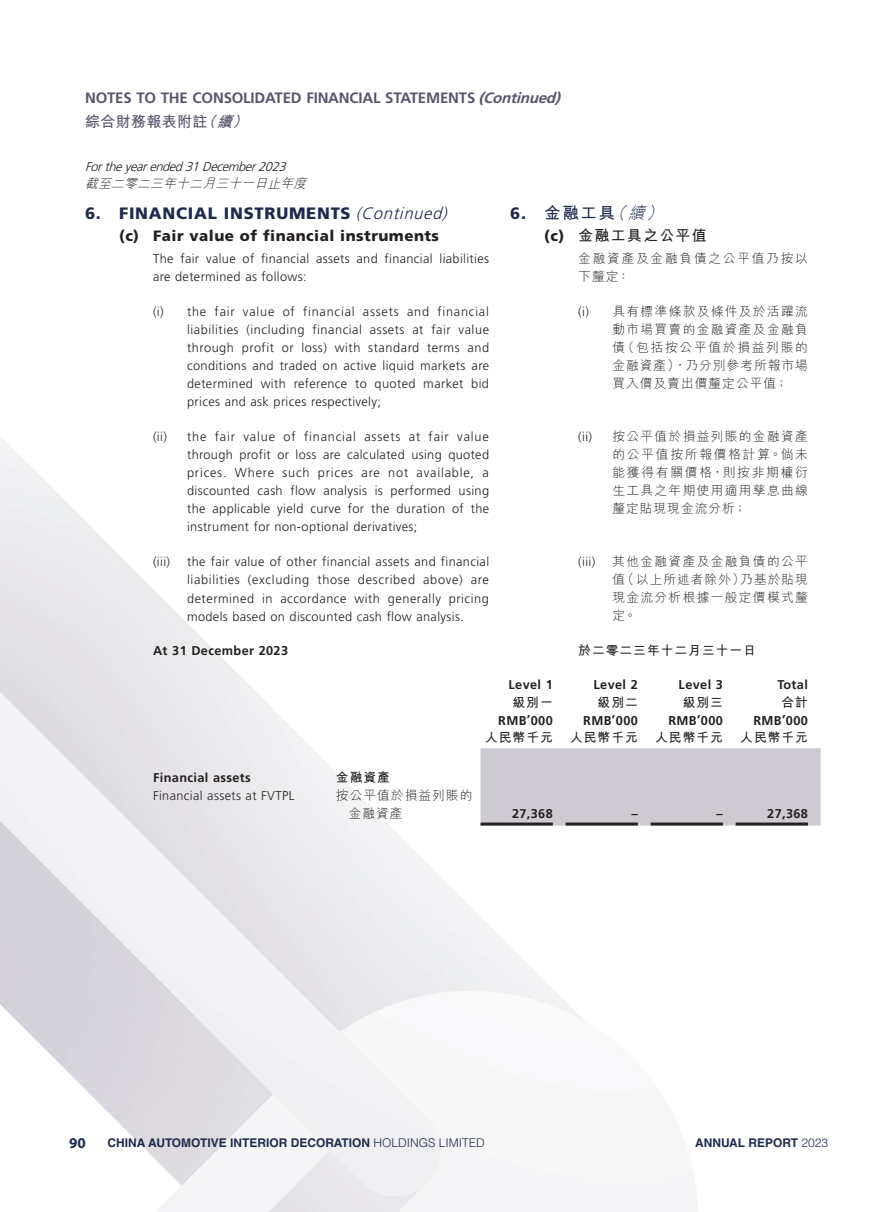
<style>
.page{position:relative;width:893px;height:1212px;background:#fff}
.page>*{position:absolute;margin:0;border:0;box-sizing:border-box;transform-origin:0 0}
.t1{font:900 16.5px "Frutiger LT Std";letter-spacing:.045em;color:#202a4c}
.t2{font:700 16.5px "M Hei HK";color:#202a4c}
.t3{font:700 15px "Frutiger LT Std";letter-spacing:-.015em;color:#56556e}
.t4{font:900 15px "Frutiger LT Std";letter-spacing:.03em;color:#231f20}
.t5{font:700 15px "M Hei HK";letter-spacing:.02em;color:#56556e}
.t6{font:700 15px "M Hei HK";letter-spacing:.08em;color:#231f20}
.t7{font:700 15px "Myriad Pro";color:#202a4c}
.t8{font:300 12.75px/18px "Frutiger LT Std";letter-spacing:.03em;color:#231f20;text-align:justify}
.t9{font:300 12.75px/18px "M Hei HK";letter-spacing:.105em;color:#231f20;text-align:justify}
.t10{font:700 12.75px "Frutiger LT Std";letter-spacing:.03em;color:#231f20}
.t11{font:700 12.75px "M Hei HK";letter-spacing:.08em;color:#231f20}
.t12{font:italic 300 12.75px "Frutiger LT Std";color:#231f20}
.t13{font:300 12.75px/18px "M Hei HK";letter-spacing:.135em;color:#231f20}
.t14{font:italic 300 12.75px "M Hei HK";color:#231f20}
.t15{font:300 12.75px/17.7px "M Hei HK";letter-spacing:.08em;color:#231f20}
.t16{font:700 12px "Helvetica LT Std";color:#202a4c}
.s1{font-style:italic}
.s2{font-family:"Frutiger LT Std";font-weight:900}
.s3{font-weight:300;font-style:italic}
.s4{font-family:"Frutiger LT Std"}
.s5{font-weight:300}
</style>
<div class="page">
<img style="left:0;top:437px;width:821px;height:775px">
<div style="left:480px;top:748px;width:341px;height:77px;background:#cdcad2"></div>
<hr style="left:480px;top:822px;width:73px;height:3px;background:#231f20">
<hr style="left:566px;top:822px;width:72px;height:3px;background:#231f20">
<hr style="left:651px;top:822px;width:72px;height:3px;background:#231f20">
<hr style="left:736px;top:822px;width:72px;height:3px;background:#231f20">
<p class="t3" style="left:85px;top:89px;width:481px">NOTES TO THE CONSOLIDATED FINANCIAL STATEMENTS <span class="s1">(Continued)</span></p>
<p class="t5" style="left:85px;top:110px;width:169px">綜合財務報表附註<span class="s1">（續）</span></p>
<p class="t12" style="left:85px;top:159px;width:206px">Fortheyearended31December2023</p>
<p class="t14" style="left:85px;top:177px;width:226px">截至二零二三年十二月三十一日止年度</p>
<p class="t2" style="left:510px;top:201px;width:158px"><span class="s2">6.</span> 金融工具<span class="s3">（續）</span></p>
<p class="t6" style="left:544px;top:225px;width:164px"><span class="s2">(c)</span> 金融工具之公平值</p>
<p class="t13" style="left:578px;top:249px;width:231px">金融資產及金融負債之公平值乃按以下釐定：</p>
<p class="t9" style="left:612px;top:302px;width:197px;text-indent:-34px"><span class="s4">(i)</span> 具有標準條款及條件及於活躍流動市場買賣的金融資產及金融負債（包括按公平值於損益列賬的金融資產），乃分別參考所報市場買入價及賣出價釐定公平值；</p>
<p class="t1" style="left:85px;top:203px;width:368px">6. FINANCIAL INSTRUMENTS <span class="s3">(Continued)</span></p>
<p class="t4" style="left:119px;top:227px;width:322px">(c) Fair value of financial instruments</p>
<p class="t8" style="left:153px;top:250px;width:338px">The fair value of financial assets and financial liabilities are determined as follows:</p>
<p class="t8" style="left:187px;top:303px;width:303px;text-indent:-34px">(i) the fair value of financial assets and financial liabilities (including financial assets at fair value through profit or loss) with standard terms and conditions and traded on active liquid markets are determined with reference to quoted market bid prices and ask prices respectively;</p>
<p class="t8" style="left:153px;top:428px;width:15px">(ii)</p>
<p class="t8" style="left:187px;top:428px;width:304px">the fair value of financial assets at fair value through profit or loss are calculated using quoted prices. Where such prices are not available, a discounted cash flow analysis is performed using the applicable yield curve for the duration of the instrument for non-optional derivatives;</p>
<p class="t8" style="left:153px;top:553px;width:19px">(iii)</p>
<p class="t8" style="left:187px;top:553px;width:304px">the fair value of other financial assets and financial liabilities (excluding those described above) are determined in accordance with generally pricing models based on discounted cash flow analysis.</p>
<p class="t10" style="left:153px;top:643px;width:137px">At 31 December 2023</p>
<p class="t8" style="left:578px;top:428px;width:15px">(ii)</p>
<p class="t9" style="left:612px;top:427px;width:197px">按公平值於損益列賬的金融資產的公平值按所報價格計算。倘未能獲得有關價格，則按非期權衍生工具之年期使用適用孳息曲線釐定貼現現金流分析；</p>
<p class="t8" style="left:578px;top:553px;width:19px">(iii)</p>
<p class="t9" style="left:612px;top:553px;width:197px">其他金融資產及金融負債的公平值（以上所述者除外）乃基於貼現現金流分析根據一般定價模式釐定。</p>
<p class="t11" style="left:578px;top:641px;width:179px">於二零二三年十二月三十一日</p>
<p class="t10" style="left:153px;top:770px;width:99px">Financial assets</p>
<p class="t11" style="left:336px;top:768px;width:55px">金融資產</p>
<p class="t8" style="left:153px;top:786px;width:143px">Financial assets at FVTPL</p>
<p class="t15" style="left:349px;top:786px;width:125px;text-indent:-13px">按公平值於損益列賬的金融資產</p>
<p class="t10" style="left:508px;top:677px;width:46px">Level 1</p>
<p class="t10" style="left:593px;top:677px;width:46px">Level 2</p>
<p class="t10" style="left:679px;top:677px;width:46px">Level 3</p>
<p class="t10" style="left:777px;top:677px;width:32px">Total</p>
<p class="t11" style="left:513px;top:693px;width:42px">級別一</p>
<p class="t11" style="left:598px;top:693px;width:42px">級別二</p>
<p class="t11" style="left:683px;top:693px;width:42px">級別三</p>
<p class="t11" style="left:781px;top:693px;width:28px">合計</p>
<p class="t10" style="left:498px;top:713px;width:56px">RMB’000</p>
<p class="t10" style="left:583px;top:713px;width:56px">RMB’000</p>
<p class="t10" style="left:668px;top:713px;width:56px">RMB’000</p>
<p class="t10" style="left:753px;top:713px;width:56px">RMB’000</p>
<p class="t11" style="left:485px;top:728px;width:69px">人民幣千元</p>
<p class="t11" style="left:570px;top:728px;width:69px">人民幣千元</p>
<p class="t11" style="left:655px;top:728px;width:69px">人民幣千元</p>
<p class="t11" style="left:740px;top:728px;width:69px">人民幣千元</p>
<p class="t10" style="left:512px;top:805px;width:42px">27,368</p>
<p class="t10" style="left:631px;top:805px;width:8px">–</p>
<p class="t10" style="left:716px;top:805px;width:8px">–</p>
<p class="t10" style="left:767px;top:805px;width:42px">27,368</p>
<p class="t7" style="left:69px;top:1133px;width:18px">90</p>
<p class="t16" style="left:108px;top:1135px;width:379px">CHINA AUTOMOTIVE INTERIOR DECORATION <span class="s5">HOLDINGS LIMITED</span></p>
<p class="t16" style="left:695px;top:1135px;width:135px">ANNUAL REPORT <span class="s5">2023</span></p>
</div>
